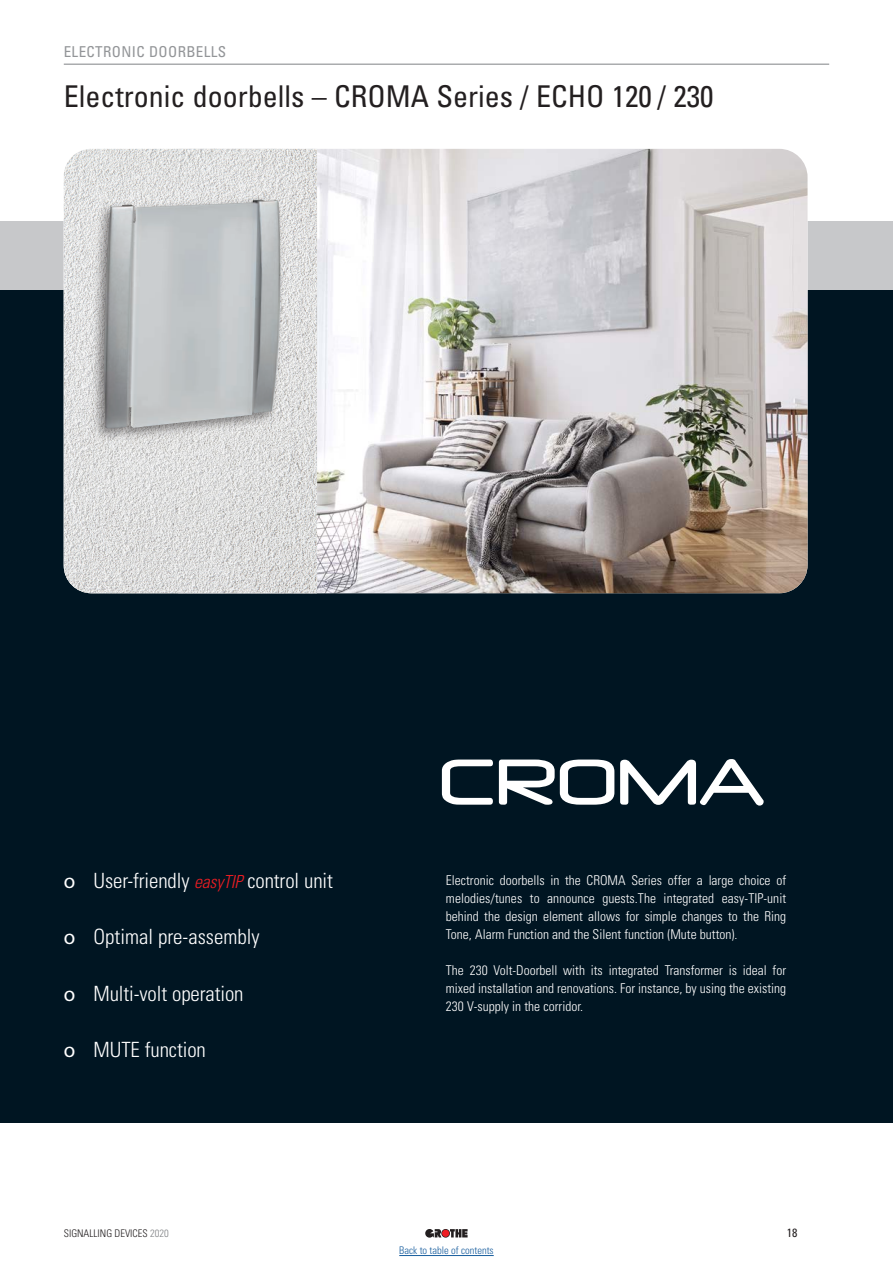
<style>
.page{position:relative;width:893px;height:1263px;background:#fff}
.page>*{position:absolute;margin:0;border:0;box-sizing:border-box;transform-origin:0 0}
.t1{font:75.9px "Neuropol";color:#fff}
.t2{font:condensed 30px "Univers LT Std";color:#231f20}
.t3{font:300 condensed 21px "Univers LT Std";letter-spacing:-.005em;color:#fff}
.t4{font:condensed 15px "Univers LT Std";letter-spacing:.025em;color:#939598}
.t5{font:300 condensed 13.5px/18px "Univers LT Std";color:#fff;text-align:justify}
.t6{font:condensed 12px "Univers LT Std";color:#231f20}
.t7{font:300 condensed 10.5px "Univers LT Std";color:#231f20}
.t8{font:300 condensed 10.5px "Univers LT Std";color:#175d9e}
.s1{font-family:"Myriad Pro";font-weight:400;font-stretch:normal}
.s2{font-style:italic;font-size:18px;color:#ee1d23}
.s3{color:#808285}
</style>
<div class="page">
<svg style="left:450px;top:1229px;width:18px;height:8px"></svg>
<svg style="left:425px;top:1229px;width:16px;height:8px"></svg>
<svg style="left:441px;top:1229px;width:9px;height:8px"></svg>
<div style="left:442px;top:1229px;width:7px;height:8px;background:#ee1d23;border-radius:50%"></div>
<div style="left:0;top:289px;width:893px;height:834px;background:#001522"></div>
<div style="left:0;top:221px;width:893px;height:68px;background:#c7c8ca"></div>
<hr style="left:64px;top:64px;width:765px;height:1px;background:#808285">
<img style="left:317px;top:149px;width:490px;height:444px">
<img style="left:64px;top:149px;width:253px;height:444px">
<div style="left:90px;top:195px;width:195px;height:247px;background:#231f20;opacity:.5"></div>
<img style="left:104px;top:200px;width:176px;height:228px">
<hr style="left:399px;top:1255px;width:95px;height:1px;background:#175d9e">
<p class="t4" style="left:64px;top:42px;width:164px">ELECTRONIC DOORBELLS</p>
<h2 class="t2" style="left:64px;top:77px;width:651px">Electronic doorbells – CROMA Series / ECHO 120 / 230</h2>
<h3 class="t3" style="left:64px;top:868px;width:271px"><span class="s1">o</span> User-friendly <span class="s2">easyTIP</span> control unit</h3>
<h3 class="t3" style="left:64px;top:924px;width:197px"><span class="s1">o</span> Optimal pre-assembly</h3>
<h3 class="t3" style="left:64px;top:981px;width:181px"><span class="s1">o</span> Multi-volt operation</h3>
<h3 class="t3" style="left:64px;top:1037px;width:144px"><span class="s1">o</span> MUTE function</h3>
<h1 class="t1" style="left:440px;top:742px;width:326px">CROMA</h1>
<p class="t5" style="left:446px;top:871px;width:342px">Electronic doorbells in the CROMA Series offer a large choice of melodies/tunes to announce guests.The integrated easy-TIP-unit behind the design element allows for simple changes to the Ring Tone, Alarm Function and the Silent function (Mute button).</p>
<p class="t5" style="left:446px;top:961px;width:342px">The 230 Volt-Doorbell with its integrated Transformer is ideal for mixed installation and renovations. For instance, by using the existing 230 V-supply in the corridor.</p>
<p class="t7" style="left:64px;top:1227px;width:106px">SIGNALLING DEVICES <span class="s3">2020</span></p>
<p class="t6" style="left:787px;top:1225px;width:12px">18</p>
<p class="t8" style="left:399px;top:1244px;width:96px">Back to table of contents</p>
</div>
